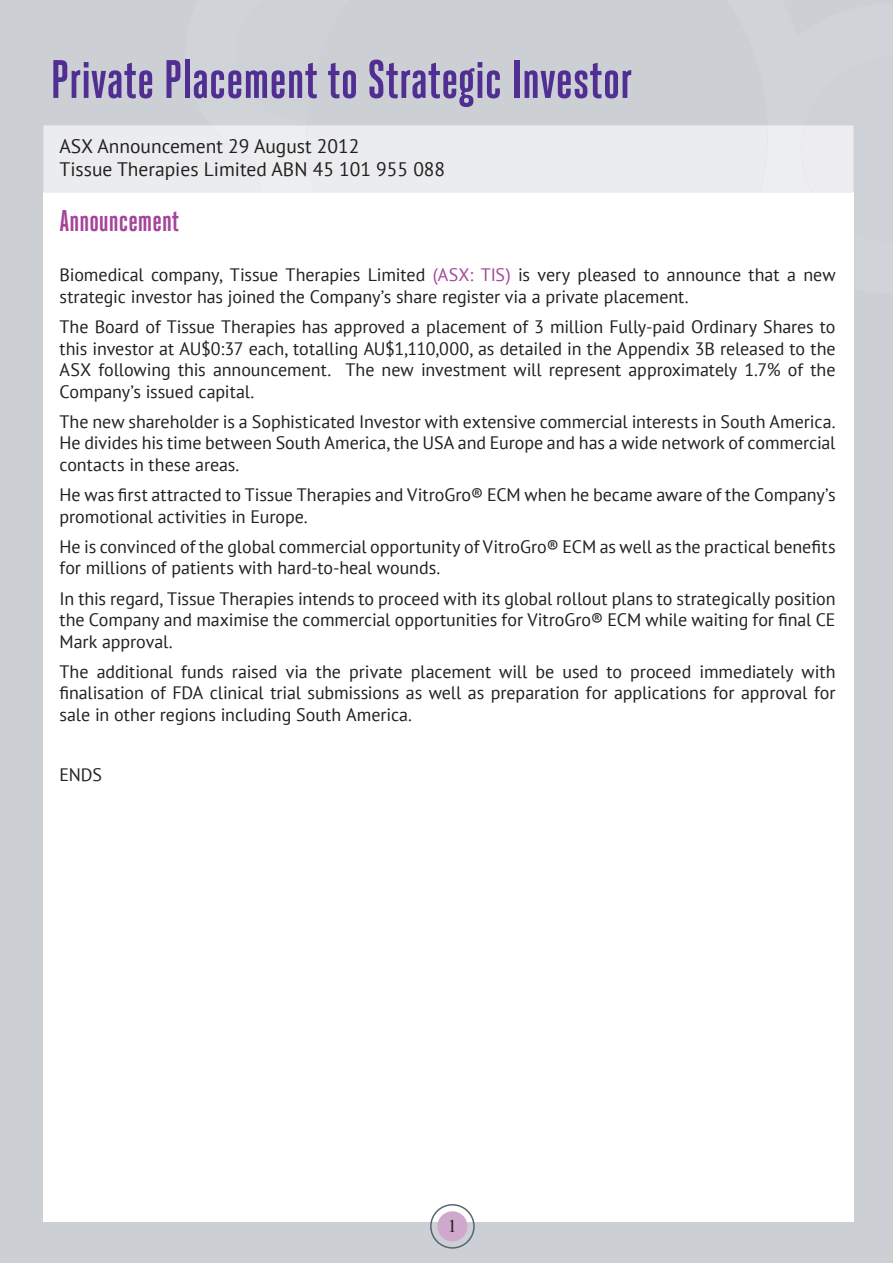
<style>
.page{position:relative;width:893px;height:1263px;background:#ccd0d5}
.page>*{position:absolute;margin:0;border:0;box-sizing:border-box;transform-origin:0 0}
.t1{font:700 54px "Heroic Condensed Ltd";color:#502e92}
.t2{font:700 30px "Heroic Condensed Ltd";color:#a54499}
.t3{font:19.5px "PT Sans";color:#231f20}
.Text___Body{font:18px/21.6px "PT Sans";letter-spacing:-.005em;color:#231f20;text-align:justify}
.t4{font:18px "Times";color:#231f20}
.s1{color:#a54499}
</style>
<div class="page">
<div style="left:43px;top:193px;width:810px;height:1029px;background:#fff"></div>
<svg style="left:43px;top:125px;width:811px;height:118px"></svg>
<div style="left:430px;top:1204px;width:45px;height:45px;border:1px solid #556475;border-radius:50%"></div>
<div style="left:437px;top:1211px;width:30px;height:30px;background:#d1a8cd;border-radius:50%"></div>
<p class="t1" style="left:50px;top:50px;width:583px">Private Placement to Strategic Investor</p>
<p class="t3" style="left:60px;top:133px;width:301px">ASX Announcement 29 August 2012</p>
<p class="t3" style="left:60px;top:157px;width:387px">Tissue Therapies Limited ABN 45 101 955 088</p>
<p class="t2" style="left:60px;top:205px;width:121px">Announcement</p>
<p class="Text___Body" style="left:60px;top:264px;width:777px">Biomedical company, Tissue Therapies Limited <span class="s1">(ASX: TIS)</span> is very pleased to announce that a new strategic investor has joined the Company’s share register via a private placement.</p>
<p class="Text___Body" style="left:60px;top:315px;width:778px">The Board of Tissue Therapies has approved a placement of 3 million Fully-paid Ordinary Shares to this investor at AU$0:37 each, totalling AU$1,110,000, as detailed in the Appendix 3B released to the ASX following this announcement. The new investment will represent approximately 1.7% of the Company’s issued capital.</p>
<p class="Text___Body" style="left:60px;top:410px;width:777px">The new shareholder is a Sophisticated Investor with extensive commercial interests in South America.<br>He divides his time between South America, the USA and Europe and has a wide network of commercial contacts in these areas.</p>
<p class="Text___Body" style="left:60px;top:484px;width:778px">He was first attracted to Tissue Therapies and VitroGro® ECM when he became aware of the Company’s promotional activities in Europe.</p>
<p class="Text___Body" style="left:60px;top:535px;width:778px">He is convinced of the global commercial opportunity of VitroGro® ECM as well as the practical benefits for millions of patients with hard-to-heal wounds.</p>
<p class="Text___Body" style="left:60px;top:587px;width:778px">In this regard, Tissue Therapies intends to proceed with its global rollout plans to strategically position the Company and maximise the commercial opportunities for VitroGro® ECM while waiting for final CE Mark approval.</p>
<p class="Text___Body" style="left:60px;top:660px;width:777px">The additional funds raised via the private placement will be used to proceed immediately with finalisation of FDA clinical trial submissions as well as preparation for applications for approval for sale in other regions including South America.</p>
<p class="Text___Body" style="left:60px;top:764px;width:44px">ENDS</p>
<p class="t4" style="left:448px;top:1209px;width:10px">1</p>
</div>
